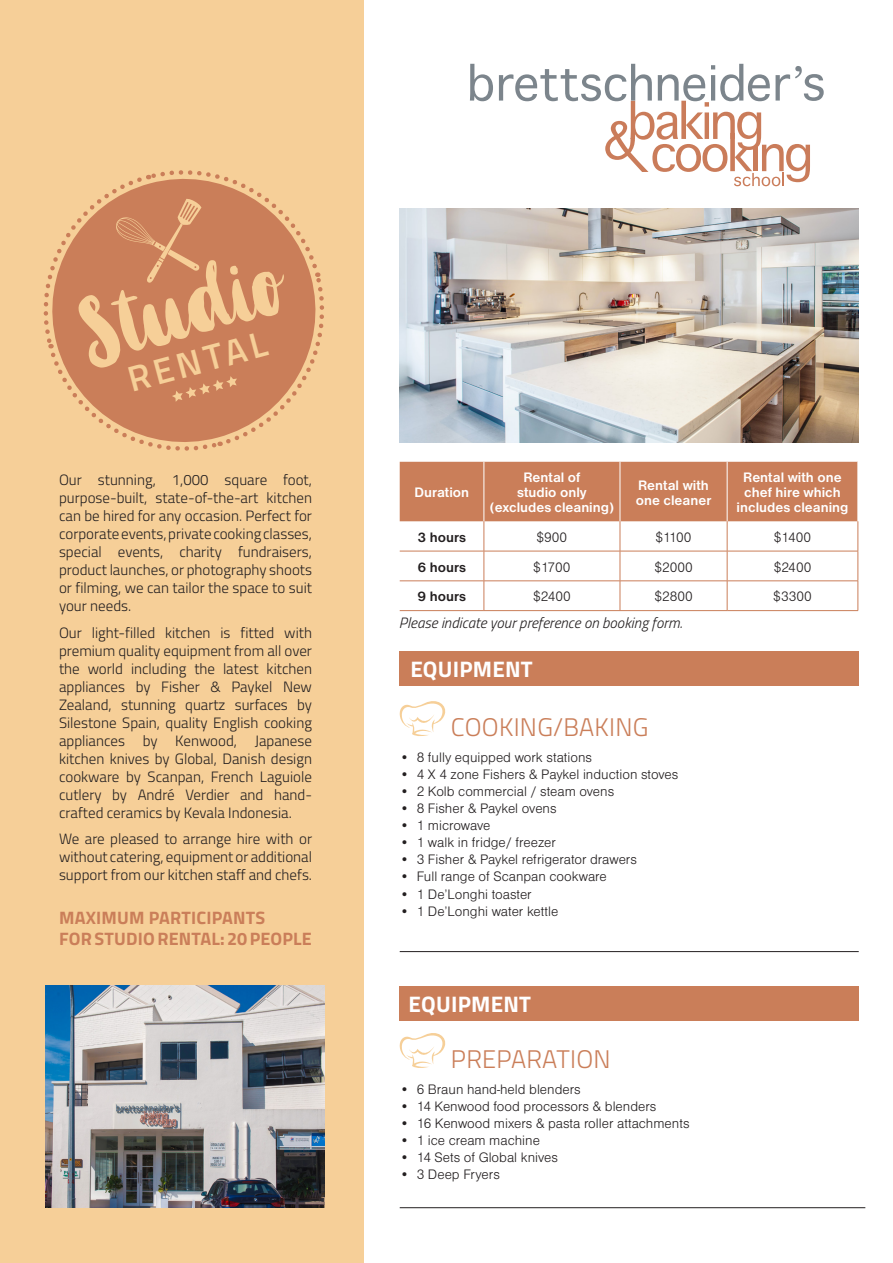
<style>
.page{position:relative;width:893px;height:1263px;background:#fff}
.page>*{position:absolute;margin:0;border:0;box-sizing:border-box;transform-origin:0 0}
.t1{font:78.75px "Mahoni Free Personal Use";color:#f6cf98}
.t2{font:600 36px "Titillium";color:#f6cf98}
.t3{font:300 25.5px "Titillium";letter-spacing:.01em;color:#ca7e59}
.t4{font:700 22.5px "Titillium";letter-spacing:.01em;color:#fff}
.t5{font:700 18px "Titillium";letter-spacing:.01em;color:#ca7e59}
.t6{font:300 15px/18px "Titillium";color:#231f20;text-align:justify}
.t7{font:italic 300 15px "Titillium";color:#231f20}
.t8{font:300 14.25px "Nimbus Sans D";color:#231f20}
.t9{font:700 14.25px/15px "Nimbus Sans D";color:#fff;text-align:center}
.t10{font:700 14.25px "Nimbus Sans D";color:#231f20}
</style>
<div class="page">
<div style="left:0;top:0;width:364px;height:1263px;background:#f6cf98"></div>
<img style="left:46px;top:986px;width:278px;height:222px">
<img style="left:399px;top:208px;width:459px;height:234px">
<svg style="left:43px;top:170px;width:281px;height:281px"></svg>
<div style="left:400px;top:462px;width:458px;height:59px;background:#ca7e59"></div>
<hr style="left:484px;top:462px;width:1px;height:59px;background:#fff">
<hr style="left:620px;top:462px;width:1px;height:59px;background:#fff">
<hr style="left:727px;top:462px;width:1px;height:59px;background:#fff">
<hr style="left:484px;top:521px;width:1px;height:30px;background:#ca7e59">
<hr style="left:620px;top:521px;width:1px;height:30px;background:#ca7e59">
<hr style="left:727px;top:521px;width:1px;height:30px;background:#ca7e59">
<hr style="left:858px;top:521px;width:1px;height:30px;background:#ca7e59">
<hr style="left:400px;top:551px;width:84px;height:1px;background:#ca7e59">
<hr style="left:484px;top:551px;width:136px;height:1px;background:#ca7e59">
<hr style="left:484px;top:551px;width:1px;height:30px;background:#ca7e59">
<hr style="left:620px;top:551px;width:107px;height:1px;background:#ca7e59">
<hr style="left:620px;top:551px;width:1px;height:30px;background:#ca7e59">
<hr style="left:727px;top:551px;width:131px;height:1px;background:#ca7e59">
<hr style="left:727px;top:551px;width:1px;height:30px;background:#ca7e59">
<hr style="left:858px;top:551px;width:1px;height:30px;background:#ca7e59">
<hr style="left:400px;top:581px;width:84px;height:1px;background:#ca7e59">
<hr style="left:484px;top:581px;width:136px;height:1px;background:#ca7e59">
<svg style="left:484px;top:581px;width:1px;height:29px"></svg>
<hr style="left:620px;top:581px;width:107px;height:1px;background:#ca7e59">
<svg style="left:620px;top:581px;width:1px;height:29px"></svg>
<hr style="left:727px;top:581px;width:131px;height:1px;background:#ca7e59">
<svg style="left:727px;top:581px;width:1px;height:29px"></svg>
<svg style="left:858px;top:581px;width:1px;height:29px"></svg>
<hr style="left:400px;top:610px;width:84px;height:1px;background:#ca7e59">
<hr style="left:484px;top:610px;width:136px;height:1px;background:#ca7e59">
<hr style="left:620px;top:610px;width:107px;height:1px;background:#ca7e59">
<hr style="left:727px;top:610px;width:131px;height:1px;background:#ca7e59">
<svg style="left:470px;top:64px;width:23px;height:37px"></svg>
<svg style="left:499px;top:64px;width:325px;height:122px"></svg>
<div style="left:400px;top:652px;width:459px;height:34px;background:#ca7e59"></div>
<svg style="left:399px;top:701px;width:47px;height:35px"></svg>
<hr style="left:400px;top:951px;width:459px;height:1px;background:#231f20">
<hr style="left:400px;top:1207px;width:465px;height:1px;background:#231f20">
<div style="left:400px;top:987px;width:459px;height:34px;background:#ca7e59"></div>
<svg style="left:399px;top:1033px;width:47px;height:35px"></svg>
<p class="t1" style="left:73px;top:296px;width:209px;rotate:-15deg">Studio</p>
<p class="t2" style="left:121px;top:353px;width:144px;rotate:-15deg">RENTAL</p>
<p class="t6" style="left:59px;top:470px;width:255px">Our stunning, 1,000 square foot, purpose-built, state-of-the-art kitchen can be hired for any occasion. Perfect for corporate events, private cooking classes, special events, charity fundraisers, product launches, or photography shoots or filming, we can tailor the space to suit your needs.</p>
<p class="t6" style="left:59px;top:623px;width:255px">Our light-filled kitchen is fitted with premium quality equipment from all over the world including the latest kitchen appliances by Fisher &amp; Paykel New Zealand, stunning quartz surfaces by Silestone Spain, quality English cooking appliances by Kenwood, Japanese kitchen knives by Global, Danish design cookware by Scanpan, French Laguiole cutlery by André Verdier and hand&shy;crafted ceramics by Kevala Indonesia.</p>
<p class="t6" style="left:59px;top:829px;width:255px">We are pleased to arrange hire with or without catering, equipment or additional support from our kitchen staff and chefs.</p>
<p class="t5" style="left:59px;top:904px;width:208px">MAXIMUM PARTICIPANTS</p>
<p class="t5" style="left:59px;top:925px;width:254px">FOR STUDIO RENTAL: 20 PEOPLE</p>
<p class="t9" style="left:414px;top:485px;width:56px">Duration</p>
<p class="t9" style="left:517px;top:470px;width:71px">Rental of studio only</p>
<p class="t9" style="left:490px;top:500px;width:126px">(excludes cleaning)</p>
<p class="t9" style="left:638px;top:477px;width:72px">Rental with</p>
<p class="t9" style="left:636px;top:492px;width:77px">one cleaner</p>
<p class="t9" style="left:737px;top:470px;width:113px">Rental with one chef hire which includes cleaning</p>
<p class="t10" style="left:417px;top:529px;width:50px">3 hours</p>
<p class="t8" style="left:537px;top:529px;width:32px">$900</p>
<p class="t8" style="left:655px;top:529px;width:38px">$1100</p>
<p class="t8" style="left:774px;top:529px;width:39px">$1400</p>
<p class="t10" style="left:417px;top:559px;width:50px">6 hours</p>
<p class="t8" style="left:533px;top:559px;width:39px">$1700</p>
<p class="t8" style="left:654px;top:559px;width:40px">$2000</p>
<p class="t8" style="left:774px;top:559px;width:39px">$2400</p>
<p class="t10" style="left:417px;top:589px;width:50px">9 hours</p>
<p class="t8" style="left:533px;top:589px;width:39px">$2400</p>
<p class="t8" style="left:654px;top:589px;width:40px">$2800</p>
<p class="t8" style="left:773px;top:589px;width:40px">$3300</p>
<p class="t7" style="left:399px;top:612px;width:285px">Please indicate your preference on booking form.</p>
<p class="t4" style="left:410px;top:652px;width:124px">EQUIPMENT</p>
<p class="t3" style="left:451px;top:709px;width:199px">COOKING/BAKING</p>
<p class="t8" style="left:400px;top:749px;width:194px">• 8 fully equipped work stations</p>
<p class="t8" style="left:400px;top:766px;width:280px">• 4 X 4 zone Fishers &amp; Paykel induction stoves</p>
<p class="t8" style="left:400px;top:783px;width:216px">• 2 Kolb commercial / steam ovens</p>
<p class="t8" style="left:400px;top:800px;width:158px">• 8 Fisher &amp; Paykel ovens</p>
<p class="t8" style="left:400px;top:817px;width:92px">• 1 microwave</p>
<p class="t8" style="left:400px;top:834px;width:158px">• 1 walk in fridge/ freezer</p>
<p class="t8" style="left:400px;top:852px;width:239px">• 3 Fisher &amp; Paykel refrigerator drawers</p>
<p class="t8" style="left:400px;top:869px;width:209px">• Full range of Scanpan cookware</p>
<p class="t8" style="left:400px;top:886px;width:134px">• 1 De’Longhi toaster</p>
<p class="t8" style="left:400px;top:903px;width:160px">• 1 De’Longhi water kettle</p>
<p class="t4" style="left:409px;top:987px;width:124px">EQUIPMENT</p>
<p class="t3" style="left:451px;top:1040px;width:161px">PREPARATION</p>
<p class="t8" style="left:400px;top:1081px;width:183px">• 6 Braun hand-held blenders</p>
<p class="t8" style="left:400px;top:1098px;width:258px">• 14 Kenwood food processors &amp; blenders</p>
<p class="t8" style="left:400px;top:1115px;width:291px">• 16 Kenwood mixers &amp; pasta roller attachments</p>
<p class="t8" style="left:400px;top:1132px;width:142px">• 1 ice cream machine</p>
<p class="t8" style="left:400px;top:1149px;width:160px">• 14 Sets of Global knives</p>
<p class="t8" style="left:400px;top:1166px;width:102px">• 3 Deep Fryers</p>
</div>
